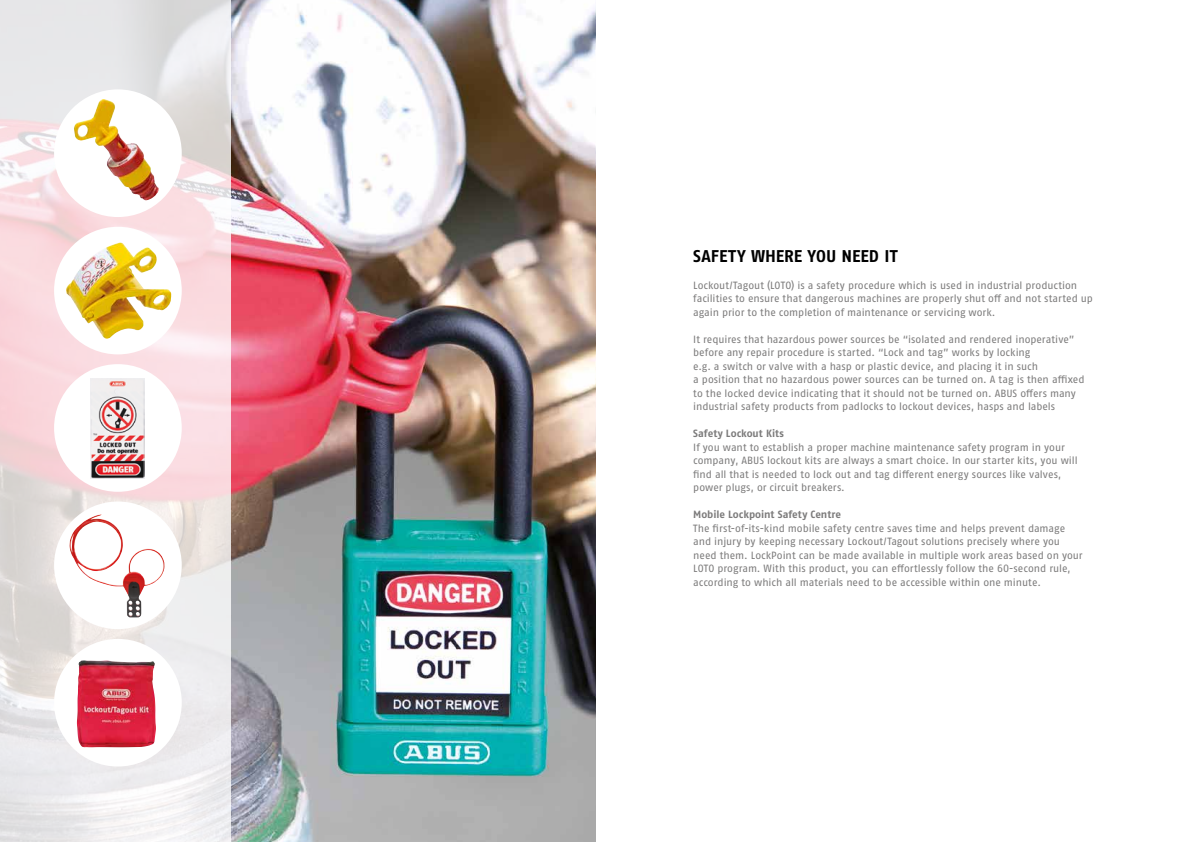
<style>
.page{position:relative;width:1191px;height:842px;background:#fff}
.page>*{position:absolute;margin:0;border:0;box-sizing:border-box;transform-origin:0 0}
.t1{font:700 17px "ABUS Fago Pro";color:#000}
.t2{font:10.5px/13.5px "ABUS Fago Pro";color:#7c7b7b}
.t3{font:700 10.5px "ABUS Fago Pro";color:#7c7b7b}
</style>
<div class="page">
<img style="left:230px;top:0;width:365px;height:842px">
<svg style="left:0;top:0;width:230px;height:842px;background:#ede2e4"></svg>
<div style="left:54px;top:89px;width:128px;height:128px;background:#fff;border-radius:50%"></div>
<div style="left:54px;top:227px;width:128px;height:127px;background:#fff;border-radius:50%"></div>
<div style="left:54px;top:639px;width:128px;height:127px;background:#fff;border-radius:50%"></div>
<div style="left:54px;top:364px;width:128px;height:128px;background:#fff;border-radius:50%"></div>
<div style="left:54px;top:501px;width:128px;height:128px;background:#fff;border-radius:50%"></div>
<img style="left:74px;top:99px;width:85px;height:101px">
<img style="left:66px;top:243px;width:105px;height:96px">
<img style="left:77px;top:660px;width:79px;height:87px">
<img style="left:91px;top:378px;width:53px;height:101px">
<img style="left:70px;top:514px;width:94px;height:103px">
<h1 class="t1" style="left:693px;top:246px;width:206px">SAFETY WHERE YOU NEED IT</h1>
<p class="t2" style="left:693px;top:278px;width:401px">Lockout/Tagout (LOTO) is a safety procedure which is used in industrial production facilities to ensure that dangerous machines are properly shut off and not started up again prior to the completion of maintenance or servicing work.</p>
<p class="t2" style="left:693px;top:332px;width:393px">It requires that hazardous power sources be “isolated and rendered inoperative” before any repair procedure is started. “Lock and tag” works by locking<br>e.g. a switch or valve with a hasp or plastic device, and placing it in such<br>a position that no hazardous power sources can be turned on. A tag is then affixed to the locked device indicating that it should not be turned on. ABUS offers many industrial safety products from padlocks to lockout devices, hasps and labels</p>
<p class="t3" style="left:693px;top:427px;width:92px">Safety Lockout Kits</p>
<p class="t2" style="left:693px;top:440px;width:386px">If you want to establish a proper machine maintenance safety program in your company, ABUS lockout kits are always a smart choice. In our starter kits, you will find all that is needed to lock out and tag different energy sources like valves, power plugs, or circuit breakers.</p>
<p class="t3" style="left:693px;top:508px;width:149px">Mobile Lockpoint Safety Centre</p>
<p class="t2" style="left:693px;top:521px;width:391px">The first-of-its-kind mobile safety centre saves time and helps prevent damage and injury by keeping necessary Lockout/Tagout solutions precisely where you need them. LockPoint can be made available in multiple work areas based on your LOTO program. With this product, you can effortlessly follow the 60-second rule, according to which all materials need to be accessible within one minute.</p>
</div>
